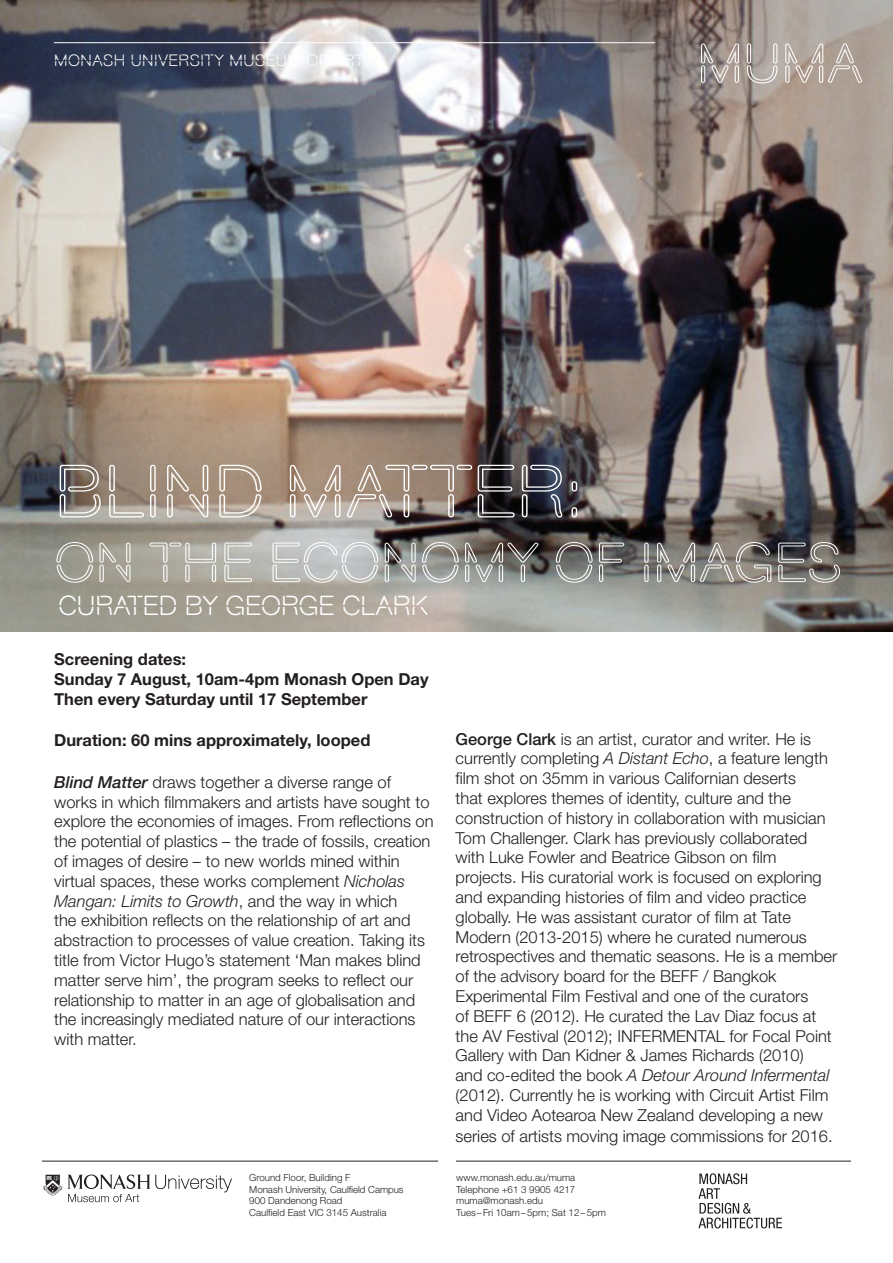
<style>
.page{position:relative;width:893px;height:1263px;background:#fff}
.page>*{position:absolute;margin:0;border:0;box-sizing:border-box;transform-origin:0 0}
.t1{font:72px "MUMA Medium";color:#fff}
.t2{font:54px "MUMA Medium";color:#fff}
.t3{font:27px "MUMA Reg";color:#fff}
.t4{font:300 16.5px/19.8px "Helvetica Neue LT";color:#231f20}
.t5{font:700 16.5px "Helvetica Neue LT";color:#231f20}
.t6{font:16.2px "MUMA Reg";letter-spacing:.035em;color:#fff}
.t7{font:300 9.75px/11.7px "Helvetica Neue LT";color:#231f20}
.s1{font-weight:500;font-style:italic}
.s2{font-style:italic}
.s3{font-weight:500}
</style>
<div class="page">
<img style="left:0;top:0;width:893px;height:631px">
<svg style="left:701px;top:43px;width:161px;height:40px;background:#b3a9a2"></svg>
<svg style="left:43px;top:1174px;width:189px;height:28px"></svg>
<hr style="left:42px;top:1161px;width:396px;height:1px;background:#231f20">
<hr style="left:456px;top:1161px;width:395px;height:1px;background:#231f20">
<hr style="left:54px;top:42px;width:601px;height:1px;background:#fff">
<svg style="left:698px;top:1173px;width:84px;height:55px"></svg>
<p class="t6" style="left:54px;top:51px;width:312px">MONASH UNIVERSITY MUSEUM OF ART</p>
<p class="t1" style="left:54px;top:450px;width:530px">BLIND MATTER:</p>
<p class="t2" style="left:54px;top:531px;width:790px">ON THE ECONOMY OF IMAGES</p>
<p class="t3" style="left:58px;top:590px;width:371px">CURATED BY GEORGE CLARK</p>
<p class="t5" style="left:54px;top:649px;width:134px">Screening dates:</p>
<p class="t5" style="left:54px;top:669px;width:376px">Sunday 7 August, 10am-4pm Monash Open Day</p>
<p class="t5" style="left:54px;top:689px;width:315px">Then every Saturday until 17 September</p>
<p class="t5" style="left:54px;top:730px;width:318px">Duration: 60 mins approximately, looped</p>
<p class="t4" style="left:54px;top:772px;width:381px"><span class="s1">Blind Matter</span> draws together a diverse range of works in which filmmakers and artists have sought to explore the economies of images. From reflections on the potential of plastics – the trade of fossils, creation of images of desire – to new worlds mined within virtual spaces, these works complement <span class="s2">Nicholas Mangan: Limits to Growth</span>, and the way in which<br>the exhibition reflects on the relationship of art and abstraction to processes of value creation. Taking its title from Victor Hugo’s statement ‘Man makes blind matter serve him’, the program seeks to reflect our relationship to matter in an age of globalisation and the increasingly mediated nature of our interactions with matter.</p>
<p class="t4" style="left:456px;top:728px;width:383px"><span class="s3">George Clark</span> is an artist, curator and writer. He is currently completing <span class="s2">A Distant Echo</span>, a feature length film shot on 35mm in various Californian deserts<br>that explores themes of identity, culture and the construction of history in collaboration with musician Tom Challenger. Clark has previously collaborated with Luke Fowler and Beatrice Gibson on film projects. His curatorial work is focused on exploring and expanding histories of film and video practice globally. He was assistant curator of film at Tate Modern (2013-2015) where he curated numerous retrospectives and thematic seasons. He is a member of the advisory board for the BEFF / Bangkok Experimental Film Festival and one of the curators<br>of BEFF 6 (2012). He curated the Lav Diaz focus at the AV Festival (2012); INFERMENTAL for Focal Point Gallery with Dan Kidner &amp; James Richards (2010)<br>and co-edited the book <span class="s2">A Detour Around Infermental </span>(2012). Currently he is working with Circuit Artist Film and Video Aotearoa New Zealand developing a new</p>
<p class="t4" style="left:456px;top:1126px;width:379px">series of artists moving image commissions for 2016.</p>
<p class="t7" style="left:249px;top:1171px;width:156px">Ground Floor, Building F<br>Monash University, Caulfield Campus<br>900 Dandenong Road<br>Caulfield East VIC 3145 Australia</p>
<p class="t7" style="left:456px;top:1171px;width:151px">www.monash.edu.au/muma<br>Telephone +61 3 9905 4217 muma@monash.edu<br>Tues –Fri 10am–5pm; Sat 12–5pm</p>
</div>
